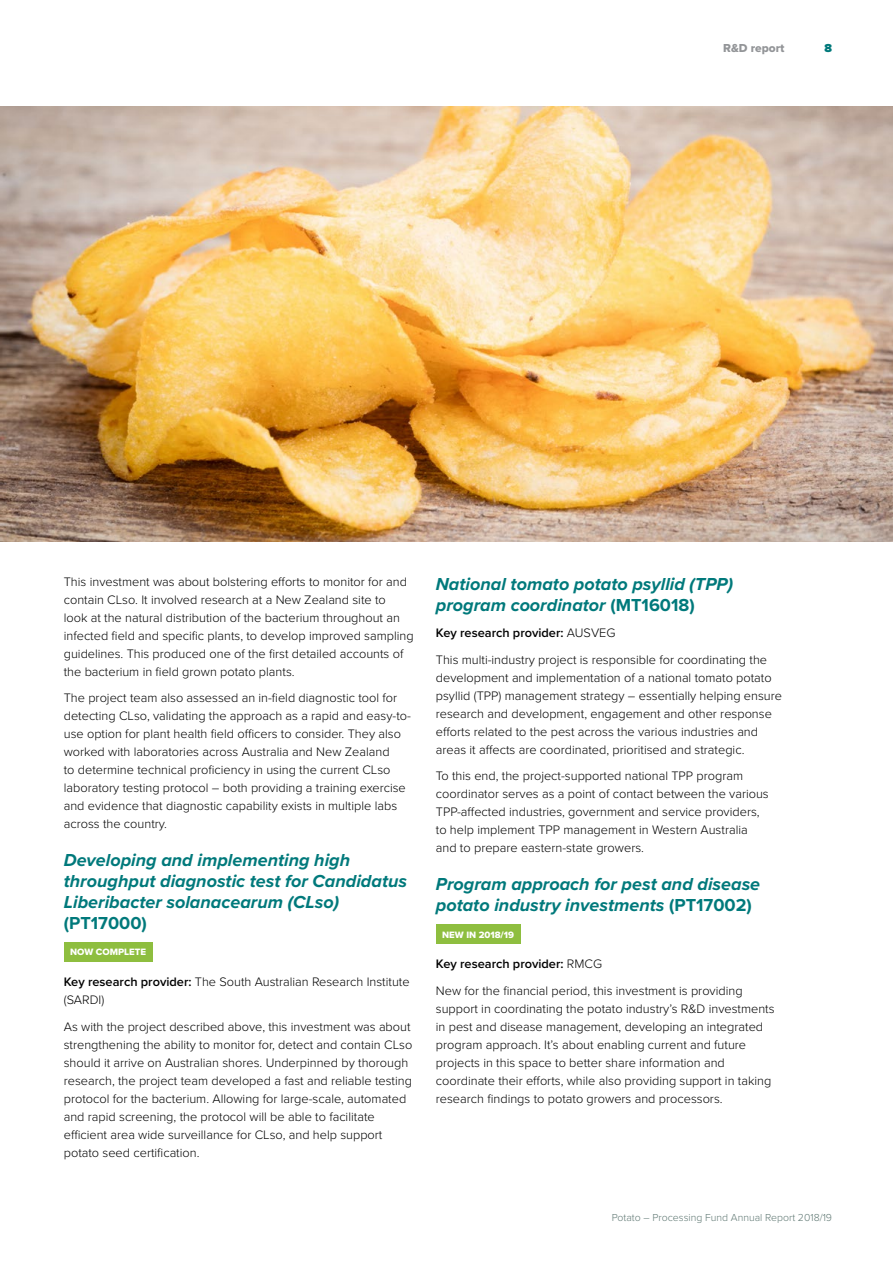
<style>
.page{position:relative;width:893px;height:1263px;background:#fff}
.page>*{position:absolute;margin:0;border:0;box-sizing:border-box;transform-origin:0 0}
.t1{font:italic 700 18px/21px "Proxima Nova";color:#00797b}
.t2{font:700 18px "Proxima Nova";color:#00797b}
.t3{font:300 12.75px/18px "Proxima Nova";color:#000}
.t4{font:12px "Proxima Nova Extrabld";color:#939598}
.t5{font:900 12px "Proxima Nova";color:#00797b}
.t6{font:300 10.5px "Proxima Nova";color:#5e7772}
.t7{font:9.6px "Proxima Nova Extrabld";color:#fff}
.s1{font-weight:600}
.s2{font-style:normal}
</style>
<div class="page">
<div style="left:64px;top:942px;width:89px;height:20px;background:#8ebe3f"></div>
<div style="left:436px;top:924px;width:84px;height:20px;background:#8ebe3f"></div>
<img style="left:0;top:106px;width:893px;height:435px">
<p class="t4" style="left:723px;top:39px;width:63px">R&amp;D report</p>
<p class="t5" style="left:824px;top:39px;width:9px">8</p>
<p class="t3" style="left:64px;top:572px;width:351px">This investment was about bolstering efforts to monitor for and contain CLso. It involved research at a New Zealand site to<br>look at the natural distribution of the bacterium throughout an infected field and specific plants, to develop improved sampling guidelines. This produced one of the first detailed accounts of the bacterium in field grown potato plants.</p>
<p class="t3" style="left:64px;top:688px;width:349px">The project team also assessed an in-field diagnostic tool for detecting CLso, validating the approach as a rapid and easy-to&shy;use option for plant health field officers to consider. They also worked with laboratories across Australia and New Zealand<br>to determine technical proficiency in using the current CLso laboratory testing protocol – both providing a training exercise and evidence that diagnostic capability exists in multiple labs across the country.</p>
<h1 class="t1" style="left:64px;top:849px;width:345px">Developing and implementing high throughput diagnostic test for Candidatus<br>Liberibacter solanacearum (CLso)</h1>
<h1 class="t2" style="left:64px;top:910px;width:85px">(PT17000)</h1>
<p class="t7" style="left:70px;top:945px;width:78px">NOW COMPLETE</p>
<p class="t3" style="left:64px;top:972px;width:347px"><span class="s1">Key research provider:</span> The South Australian Research Institute (SARDI)</p>
<p class="t3" style="left:64px;top:1017px;width:350px">As with the project described above, this investment was about strengthening the ability to monitor for, detect and contain CLso should it arrive on Australian shores. Underpinned by thorough research, the project team developed a fast and reliable testing protocol for the bacterium. Allowing for large-scale, automated and rapid screening, the protocol will be able to facilitate efficient area wide surveillance for CLso, and help support potato seed certification.</p>
<h1 class="t1" style="left:436px;top:573px;width:299px">National tomato potato psyllid (TPP) program coordinator <span class="s2">(MT16018)</span></h1>
<p class="t3" style="left:436px;top:619px;width:333px;line-height:26.5px"><span class="s1">Key research provider:</span> AUSVEG<br>This multi-industry project is responsible for coordinating the</p>
<p class="t3" style="left:436px;top:668px;width:348px">development and implementation of a national tomato potato psyllid (TPP) management strategy – essentially helping ensure research and development, engagement and other response efforts related to the pest across the various industries and areas it affects are coordinated, prioritised and strategic.</p>
<p class="t3" style="left:436px;top:766px;width:334px">To this end, the project-supported national TPP program coordinator serves as a point of contact between the various TPP-affected industries, government and service providers, to help implement TPP management in Western Australia and to prepare eastern-state growers.</p>
<h1 class="t1" style="left:436px;top:873px;width:326px">Program approach for pest and disease potato industry investments <span class="s2">(PT17002)</span></h1>
<p class="t7" style="left:442px;top:927px;width:73px">NEW IN 2018/19</p>
<p class="t3" style="left:436px;top:950px;width:308px;line-height:26.5px"><span class="s1">Key research provider:</span> RMCG<br>New for the financial period, this investment is providing</p>
<p class="t3" style="left:436px;top:999px;width:340px">support in coordinating the potato industry’s R&amp;D investments in pest and disease management, developing an integrated program approach. It’s about enabling current and future projects in this space to better share information and coordinate their efforts, while also providing support in taking research findings to potato growers and processors.</p>
<p class="t6" style="left:612px;top:1209px;width:222px">Potato – Processing Fund Annual Report 2018/19</p>
</div>
